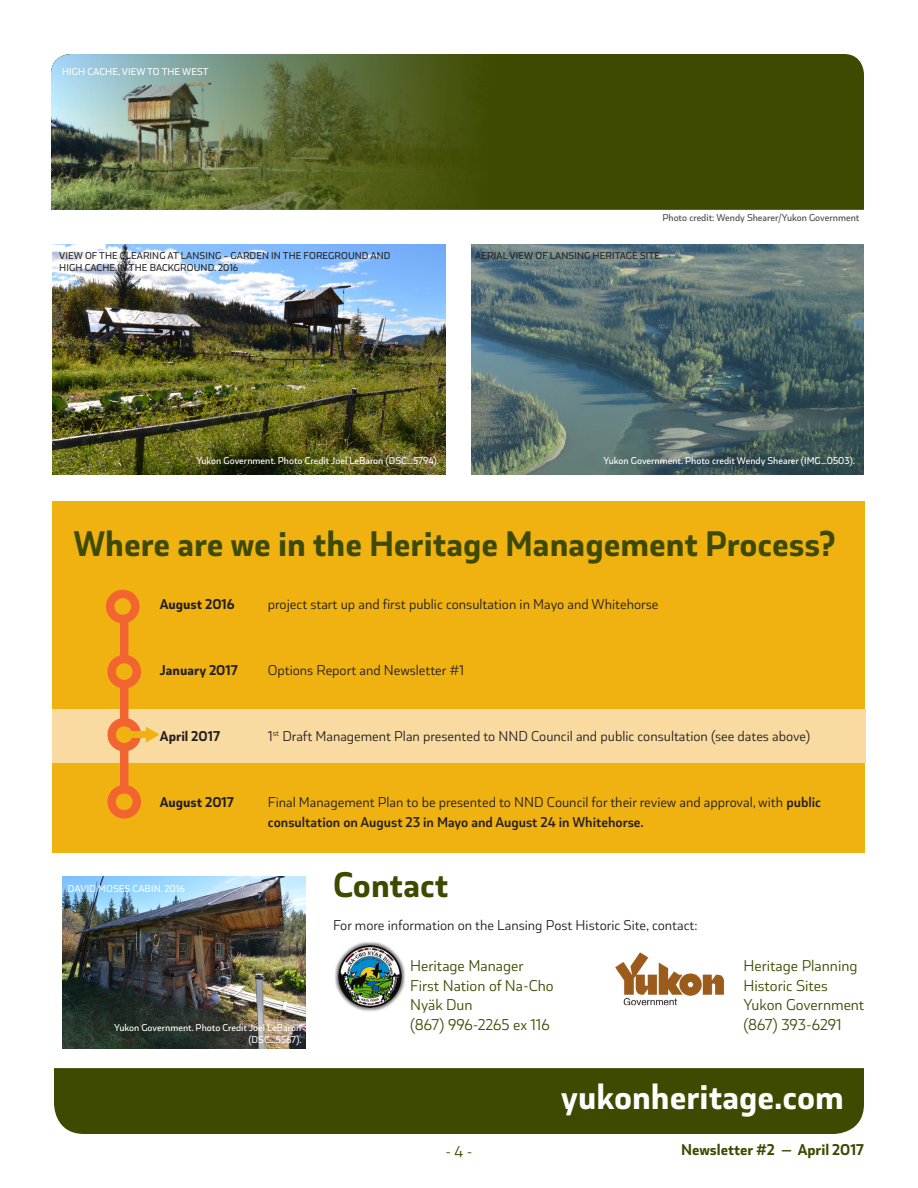
<style>
.page{position:relative;width:918px;height:1188px;background:#fff}
.page>*{position:absolute;margin:0;border:0;box-sizing:border-box;transform-origin:0 0}
._1_Subhead{font:700 37.5px "Coversans";color:#3e4a00}
._1_Subhead-2{font:700 37.5px "Coversans";color:#fff}
.t1{font:16.5px/19.8px "Coversans";color:#3e4a00}
.t2{font:700 16.5px "Coversans";color:#3e4a00}
._1_Body_copy{font:15px/19.5px "Coversans";color:#231f20}
._1_Body_copy-2{font:700 15px "Coversans";color:#231f20}
._1_Photo_credit{font:500 10.5px "Coversans";color:#fff}
._1_Photo_caption{font:500 10.5px/12px "Coversans";letter-spacing:.01em;color:#231f20}
._1_Photo_caption-2{font:500 10.5px "Coversans";letter-spacing:.01em;color:#fff}
._1_Photo_credit-2{font:500 10.5px "Coversans";color:#4b4c4d}
.s1{font-weight:600}
</style>
<div class="page">
<div style="left:52px;top:501px;width:814px;height:351px;background:#efb211"></div>
<div style="left:53px;top:709px;width:813px;height:54px;background:#f9dba1"></div>
<div style="left:54px;top:1068px;width:810px;height:66px;background:#3e4a00"></div>
<div style="left:498px;top:54px;width:366px;height:156px;background:#3e4a00"></div>
<img style="left:51px;top:54px;width:447px;height:156px">
<div style="left:120px;top:603px;width:8px;height:199px;background:#f26430"></div>
<div style="left:110px;top:594px;width:25px;height:25px;background:#efb211;border-radius:50%"></div>
<div style="left:106px;top:590px;width:33px;height:33px;border:8px solid #f26430;border-radius:50%"></div>
<svg style="left:112px;top:659px;width:25px;height:25px"></svg>
<div style="left:107px;top:655px;width:34px;height:33px;border:8px solid #f26430;border-radius:50%"></div>
<svg style="left:112px;top:722px;width:25px;height:25px"></svg>
<div style="left:107px;top:718px;width:34px;height:33px;border:8px solid #f26430;border-radius:50%"></div>
<svg style="left:112px;top:789px;width:25px;height:25px"></svg>
<div style="left:107px;top:785px;width:34px;height:34px;border:8px solid #f26430;border-radius:50%"></div>
<img style="left:335px;top:942px;width:70px;height:70px">
<img style="left:615px;top:952px;width:109px;height:54px">
<img style="left:52px;top:245px;width:394px;height:229px">
<img style="left:471px;top:245px;width:393px;height:229px">
<img style="left:62px;top:877px;width:244px;height:171px">
<svg style="left:146px;top:727px;width:14px;height:16px"></svg>
<div style="left:130px;top:731px;width:21px;height:7px;background:#efb211"></div>
<p class="_1_Photo_caption-2" style="left:62px;top:66px;width:148px">HIGH CACHE, VIEW TO THE WEST</p>
<p class="_1_Photo_caption" style="left:59px;top:249px;width:333px">VIEW OF THE CLEARING AT LANSING – GARDEN IN THE FOREGROUND AND<br>HIGH CACHE IN THE BACKGROUND. 2016</p>
<p class="_1_Photo_credit-2" style="left:662px;top:212px;width:198px">Photo credit: Wendy Shearer/Yukon Government</p>
<p class="_1_Photo_caption" style="left:475px;top:249px;width:188px">AERIAL VIEW OF LANSING HERITAGE SITE.</p>
<p class="_1_Photo_credit" style="left:196px;top:455px;width:244px">Yukon Government. Photo Credit Joel LeBaron (DSC_5794).</p>
<p class="_1_Photo_credit" style="left:604px;top:455px;width:253px">Yukon Government. Photo credit Wendy Shearer (IMG_0503).</p>
<p class="_1_Subhead" style="left:74px;top:522px;width:764px">Where are we in the Heritage Management Process?</p>
<p class="_1_Body_copy-2" style="left:160px;top:596px;width:76px">August 2016</p>
<p class="_1_Body_copy" style="left:268px;top:594px;width:392px">project start up and first public consultation in Mayo and Whitehorse</p>
<p class="_1_Body_copy-2" style="left:160px;top:662px;width:79px">January 2017</p>
<p class="_1_Body_copy" style="left:268px;top:660px;width:198px">Options Report and Newsletter #1</p>
<p class="_1_Body_copy-2" style="left:160px;top:728px;width:62px">April 2017</p>
<p class="_1_Body_copy" style="left:268px;top:726px;width:544px">1<sup>st</sup> Draft Management Plan presented to NND Council and public consultation (see dates above)</p>
<p class="_1_Body_copy-2" style="left:160px;top:794px;width:76px">August 2017</p>
<p class="_1_Body_copy" style="left:268px;top:792px;width:555px">Final Management Plan to be presented to NND Council for their review and approval, with <span class="s1">public consultation on August 23 in Mayo and August 24 in Whitehorse.</span></p>
<p class="_1_Photo_caption-2" style="left:68px;top:882px;width:118px">DAVID MOSES CABIN. 2016</p>
<p class="_1_Subhead" style="left:333px;top:863px;width:117px">Contact</p>
<p class="_1_Body_copy" style="left:333px;top:915px;width:366px">For more information on the Lansing Post Historic Site, contact:</p>
<p class="t1" style="left:743px;top:955px;width:116px">Heritage Planning</p>
<p class="t1" style="left:743px;top:975px;width:86px">Historic Sites</p>
<p class="t1" style="left:743px;top:995px;width:122px">Yukon Government</p>
<p class="t1" style="left:410px;top:955px;width:115px">Heritage Manager</p>
<p class="t1" style="left:410px;top:975px;width:145px">First Nation of Na-Cho<br>Nyäk Dun</p>
<p class="t1" style="left:410px;top:1015px;width:141px">(867) 996-2265 ex 116</p>
<p class="_1_Photo_credit" style="left:114px;top:1022px;width:189px">Yukon Government. Photo Credit Joel LeBaron</p>
<p class="t1" style="left:743px;top:1015px;width:100px">(867) 393-6291</p>
<p class="_1_Photo_credit" style="left:248px;top:1034px;width:55px">(DSC_5567).</p>
<p class="_1_Subhead-2" style="left:561px;top:1075px;width:284px">yukonheritage.com</p>
<p class="t1" style="left:445px;top:1141px;width:29px">- 4 -</p>
<p class="t2" style="left:681px;top:1140px;width:184px">Newsletter #2 — April 2017</p>
</div>
